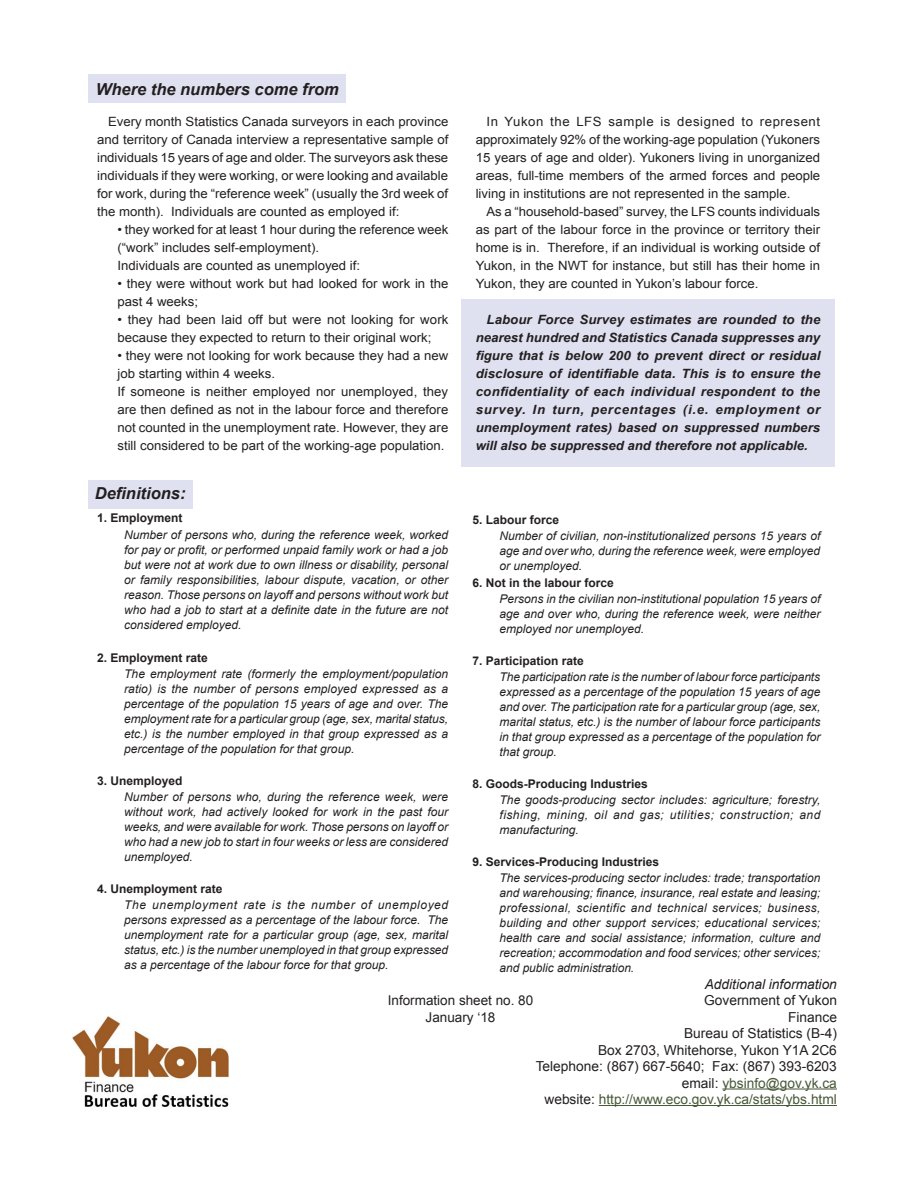
<style>
.page{position:relative;width:918px;height:1188px;background:#fff}
.page>*{position:absolute;margin:0;border:0;box-sizing:border-box;transform-origin:0 0}
.t1{font:italic 700 16.5px "Arial";color:#231f20}
.t2{font:13.8px/16.5px "Arial";color:#231f20;text-align:right}
.t3{font:italic 13.8px "Arial";color:#231f20}
.t4{font:13.5px/16.2px "Arial";color:#231f20;text-align:center}
.t5{font:12.75px/18px "Arial";color:#231f20}
.t6{font:italic 700 12.75px/18px "Arial";color:#231f20;text-align:justify}
.t7{font:italic 12px/15px "Arial";color:#231f20;text-align:justify}
.t8{font:700 12px "Arial";color:#231f20}
.s1{color:#475937}
</style>
<div class="page">
<div style="left:461px;top:300px;width:374px;height:167px;background:#dfe0f0"></div>
<div style="left:89px;top:480px;width:104px;height:29px;background:#dfe0f0"></div>
<div style="left:89px;top:74px;width:257px;height:29px;background:#dfe0f0"></div>
<hr style="left:722px;top:1089px;width:115px;height:1px;background:#475937">
<hr style="left:599px;top:1105px;width:238px;height:1px;background:#475937">
<img style="left:72px;top:1017px;width:156px;height:89px">
<h1 class="t1" style="left:96px;top:78px;width:244px">Where the numbers come from</h1>
<p class="t5" style="left:97px;top:113px;width:353px;text-align:justify;text-indent:11px">Every month Statistics Canada surveyors in each province and territory of Canada interview a representative sample of individuals 15 years of age and older. The surveyors ask these individuals if they were working, or were looking and available for work, during the “reference week” (usually the 3rd week of the month). Individuals are counted as employed if:</p>
<p class="t5" style="left:117px;top:221px;width:333px">• they worked for at least 1 hour during the reference week (“work” includes self-employment).<br>Individuals are counted as unemployed if:</p>
<p class="t5" style="left:117px;top:275px;width:332px">• they were without work but had looked for work in the past 4 weeks;</p>
<p class="t5" style="left:117px;top:311px;width:332px">• they had been laid off but were not looking for work because they expected to return to their original work;</p>
<p class="t5" style="left:117px;top:347px;width:332px">• they were not looking for work because they had a new job starting within 4 weeks.<br>If someone is neither employed nor unemployed, they are then defined as not in the labour force and therefore not counted in the unemployment rate. However, they are still considered to be part of the working-age population.</p>
<p class="t5" style="left:476px;top:113px;width:346px;text-align:justify;text-indent:11px">In Yukon the LFS sample is designed to represent approximately 92% of the working-age population (Yukoners 15 years of age and older). Yukoners living in unorganized areas, full-time members of the armed forces and people living in institutions are not represented in the sample.</p>
<p class="t5" style="left:476px;top:203px;width:346px;text-align:justify;text-indent:11px">As a “household-based” survey, the LFS counts individuals as part of the labour force in the province or territory their home is in. Therefore, if an individual is working outside of Yukon, in the NWT for instance, but still has their home in Yukon, they are counted in Yukon’s labour force.</p>
<p class="t6" style="left:476px;top:311px;width:346px;text-indent:11px">Labour Force Survey estimates are rounded to the nearest hundred and Statistics Canada suppresses any figure that is below 200 to prevent direct or residual disclosure of identifiable data. This is to ensure the confidentiality of each individual respondent to the survey. In turn, percentages (i.e. employment or unemployment rates) based on suppressed numbers will also be suppressed and therefore not applicable.</p>
<h1 class="t1" style="left:95px;top:482px;width:92px">Definitions:</h1>
<p class="t8" style="left:97px;top:510px;width:87px">1. Employment</p>
<p class="t7" style="left:124px;top:527px;width:326px">Number of persons who, during the reference week, worked for pay or profit, or performed unpaid family work or had a job but were not at work due to own illness or disability, personal or family responsibilities, labour dispute, vacation, or other reason. Those persons on layoff and persons without work but who had a job to start at a definite date in the future are not considered employed.</p>
<p class="t8" style="left:97px;top:650px;width:112px">2. Employment rate</p>
<p class="t7" style="left:124px;top:667px;width:326px">The employment rate (formerly the employment/population ratio) is the number of persons employed expressed as a percentage of the population 15 years of age and over. The employment rate for a particular group (age, sex, marital status, etc.) is the number employed in that group expressed as a percentage of the population for that group.</p>
<p class="t8" style="left:97px;top:773px;width:87px">3. Unemployed</p>
<p class="t7" style="left:124px;top:790px;width:326px">Number of persons who, during the reference week, were without work, had actively looked for work in the past four weeks, and were available for work. Those persons on layoff or who had a new job to start in four weeks or less are considered unemployed.</p>
<p class="t8" style="left:97px;top:881px;width:127px">4. Unemployment rate</p>
<p class="t7" style="left:124px;top:898px;width:326px">The unemployment rate is the number of unemployed persons expressed as a percentage of the labour force. The unemployment rate for a particular group (age, sex, marital status, etc.) is the number unemployed in that group expressed as a percentage of the labour force for that group.</p>
<p class="t8" style="left:473px;top:511px;width:88px">5. Labour force</p>
<p class="t7" style="left:500px;top:529px;width:322px">Number of civilian, non-institutionalized persons 15 years of age and over who, during the reference week, were employed or unemployed.</p>
<p class="t8" style="left:473px;top:574px;width:143px">6. Not in the labour force</p>
<p class="t7" style="left:500px;top:592px;width:322px">Persons in the civilian non-institutional population 15 years of age and over who, during the reference week, were neither employed nor unemployed.</p>
<p class="t8" style="left:473px;top:652px;width:113px">7. Participation rate</p>
<p class="t7" style="left:500px;top:670px;width:322px">The participation rate is the number of labour force participants expressed as a percentage of the population 15 years of age and over. The participation rate for a particular group (age, sex, marital status, etc.) is the number of labour force participants in that group expressed as a percentage of the population for that group.</p>
<p class="t8" style="left:473px;top:775px;width:177px">8. Goods-Producing Industries</p>
<p class="t7" style="left:500px;top:793px;width:322px">The goods-producing sector includes: agriculture; forestry, fishing, mining, oil and gas; utilities; construction; and manufacturing.</p>
<p class="t8" style="left:473px;top:853px;width:188px">9. Services-Producing Industries</p>
<p class="t7" style="left:500px;top:871px;width:322px">The services-producing sector includes: trade; transportation and warehousing; finance, insurance, real estate and leasing; professional, scientific and technical services; business, building and other support services; educational services; health care and social assistance; information, culture and recreation; accommodation and food services; other services; and public administration.</p>
<p class="t4" style="left:388px;top:993px;width:147px">Information sheet no. 80<br>January ‘18</p>
<p class="t3" style="left:705px;top:975px;width:134px">Additional information</p>
<p class="t2" style="left:536px;top:992px;width:303px">Government of Yukon<br>Finance<br>Bureau of Statistics (B-4)<br>Box 2703, Whitehorse, Yukon Y1A 2C6<br>Telephone: (867) 667-5640; Fax: (867) 393-6203 email: <span class="s1">ybsinfo@gov.yk.ca<br></span>website: <span class="s1">http://www.eco.gov.yk.ca/stats/ybs.html</span></p>
</div>
